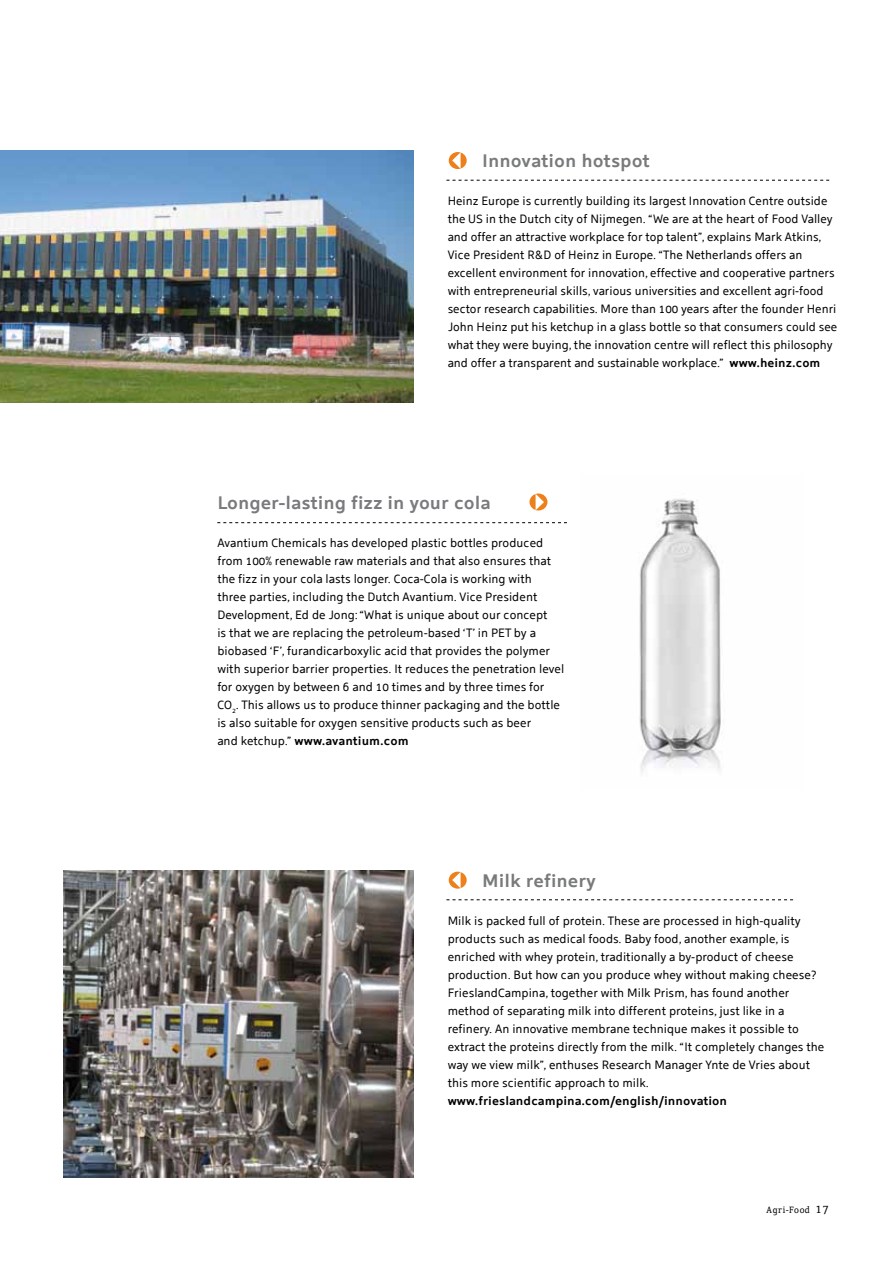
<style>
.page{position:relative;width:893px;height:1263px;background:#fff}
.page>*{position:absolute;margin:0;border:0;box-sizing:border-box;transform-origin:0 0}
.t1{font:700 18px "Holland Sans";letter-spacing:-.01em;color:#797a7c}
.t2{font:12px/18px "Holland Sans";letter-spacing:-.005em;color:#000}
.t3{font:700 12px "Holland Sans";letter-spacing:-.005em;color:#000}
.t4{font:9px "Holland Serif";letter-spacing:.04em;color:#000}
.s1{font-weight:700}
.s2{font-size:12px}
</style>
<div class="page">
<img style="left:639px;top:498px;width:82px;height:275px">
<img style="left:0;top:151px;width:413px;height:252px">
<img style="left:64px;top:871px;width:349px;height:306px">
<svg style="left:446px;top:180px;width:383px;height:1px"></svg>
<svg style="left:217px;top:522px;width:350px;height:1px"></svg>
<svg style="left:446px;top:899px;width:347px;height:1px"></svg>
<div style="left:449px;top:872px;width:18px;height:17px;background:#ee801c;border-radius:50%"></div>
<svg style="left:452px;top:872px;width:9px;height:16px"></svg>
<div style="left:449px;top:152px;width:18px;height:17px;background:#ee801c;border-radius:50%"></div>
<svg style="left:452px;top:152px;width:9px;height:17px"></svg>
<svg style="left:529px;top:493px;width:18px;height:17px"></svg>
<svg style="left:536px;top:494px;width:8px;height:16px"></svg>
<h1 class="t1" style="left:482px;top:146px;width:169px">I nnovation hotspot</h1>
<p class="t2" style="left:448px;top:190px;width:391px">Heinz Europe is currently building its largest Innovation Centre outside the US in the Dutch city of Nijmegen. “We are at the heart of Food Valley and offer an attractive workplace for top talent”, explains Mark Atkins, Vice President R&amp;D of Heinz in Europe. “The Netherlands offers an excellent environment for innovation, effective and cooperative partners with entrepreneurial skills, various universities and excellent agri-food sector research capabilities. More than 100 years after the founder Henri John Heinz put his ketchup in a glass bottle so that consumers could see what they were buying, the innovation centre will reflect this philosophy and offer a transparent and sustainable workplace.” <span class="s1">www.heinz.com</span></p>
<h1 class="t1" style="left:217px;top:488px;width:275px">Longer-lasting fizz in your cola</h1>
<p class="t2" style="left:217px;top:532px;width:348px">Avantium Chemicals has developed plastic bottles produced from 100% renewable raw materials and that also ensures that the fizz in your cola lasts longer. Coca-Cola is working with<br>three parties, including the Dutch Avantium. Vice President Development, Ed de Jong: “What is unique about our concept<br>is that we are replacing the petroleum-based ‘T’ in PET by a biobased ‘F’, furandicarboxylic acid that provides the polymer with superior barrier properties. It reduces the penetration level for oxygen by between 6 and 10 times and by three times for CO<sub>2</sub>. This allows us to produce thinner packaging and the bottle is also suitable for oxygen sensitive products such as beer<br>and ketchup.” <span class="s1">www.avantium.com</span></p>
<h1 class="t1" style="left:482px;top:866px;width:115px">Milk refinery</h1>
<p class="t2" style="left:448px;top:910px;width:378px">Milk is packed full of protein. These are processed in high-quality products such as medical foods. Baby food, another example, is enriched with whey protein, traditionally a by-product of cheese production. But how can you produce whey without making cheese?<br>FrieslandCampina, together with Milk Prism, has found another method of separating milk into different proteins, just like in a refinery. An innovative membrane technique makes it possible to extract the proteins directly from the milk. “It completely changes the way we view milk”, enthuses Research Manager Ynte de Vries about this more scientific approach to milk.</p>
<p class="t3" style="left:448px;top:1090px;width:281px">www.frieslandcampina.com/english/innovation</p>
<p class="t4" style="left:766px;top:1202px;width:64px">Agri-Food <span class="s2">17</span></p>
</div>
